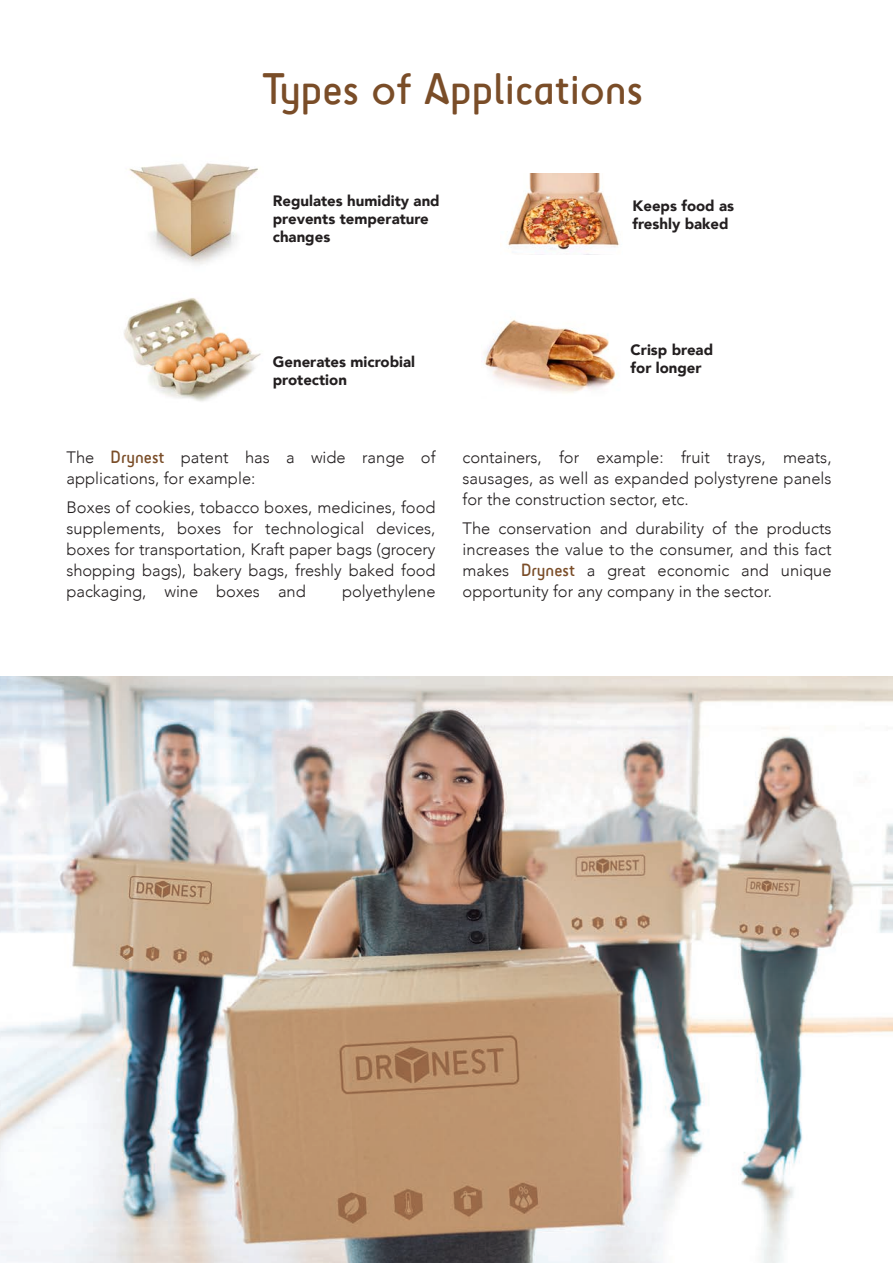
<style>
.page{position:relative;width:893px;height:1263px;background:#fff}
.page>*{position:absolute;margin:0;border:0;box-sizing:border-box;transform-origin:0 0}
.t1{font:44.85px "Sci Fly Sans";color:#7a4d28}
.t2{font:300 16.5px/21px "Avenir";color:#231f20;text-align:justify}
.t3{font:900 15px/18px "Avenir";color:#231f20}
.s1{font-family:"Sci Fly Sans";font-weight:400;font-size:18px;color:#7a4d28}
</style>
<div class="page">
<img style="left:129px;top:163px;width:129px;height:101px">
<img style="left:507px;top:173px;width:112px;height:81px">
<img style="left:124px;top:298px;width:137px;height:104px">
<img style="left:483px;top:319px;width:133px;height:74px">
<img style="left:0;top:677px;width:893px;height:586px">
<h1 class="t1" style="left:262px;top:63px;width:382px">Types of Applications</h1>
<p class="t3" style="left:273px;top:191px;width:168px">Regulates humidity and prevents temperature changes</p>
<p class="t3" style="left:633px;top:196px;width:103px">Keeps food as freshly baked</p>
<p class="t3" style="left:273px;top:352px;width:144px">Generates microbial protection</p>
<p class="t2" style="left:67px;top:447px;width:371px">The <span class="s1">Drynest</span> patent has a wide range of applications, for example:</p>
<p class="t2" style="left:67px;top:496px;width:371px">Boxes of cookies, tobacco boxes, medicines, food supplements, boxes for technological devices, boxes for transportation, Kraft paper bags (grocery shopping bags), bakery bags, freshly baked food packaging, wine boxes and</p>
<p class="t2" style="left:342px;top:580px;width:95px">polyethylene</p>
<p class="t3" style="left:631px;top:340px;width:84px">Crisp bread for longer</p>
<p class="t2" style="left:463px;top:447px;width:371px">containers, for example: fruit trays, meats, sausages, as well as expanded polystyrene panels for the construction sector, etc.</p>
<p class="t2" style="left:463px;top:517px;width:371px">The conservation and durability of the products increases the value to the consumer, and this fact makes <span class="s1">Drynest</span> a great economic and unique opportunity for any company in the sector.</p>
</div>
